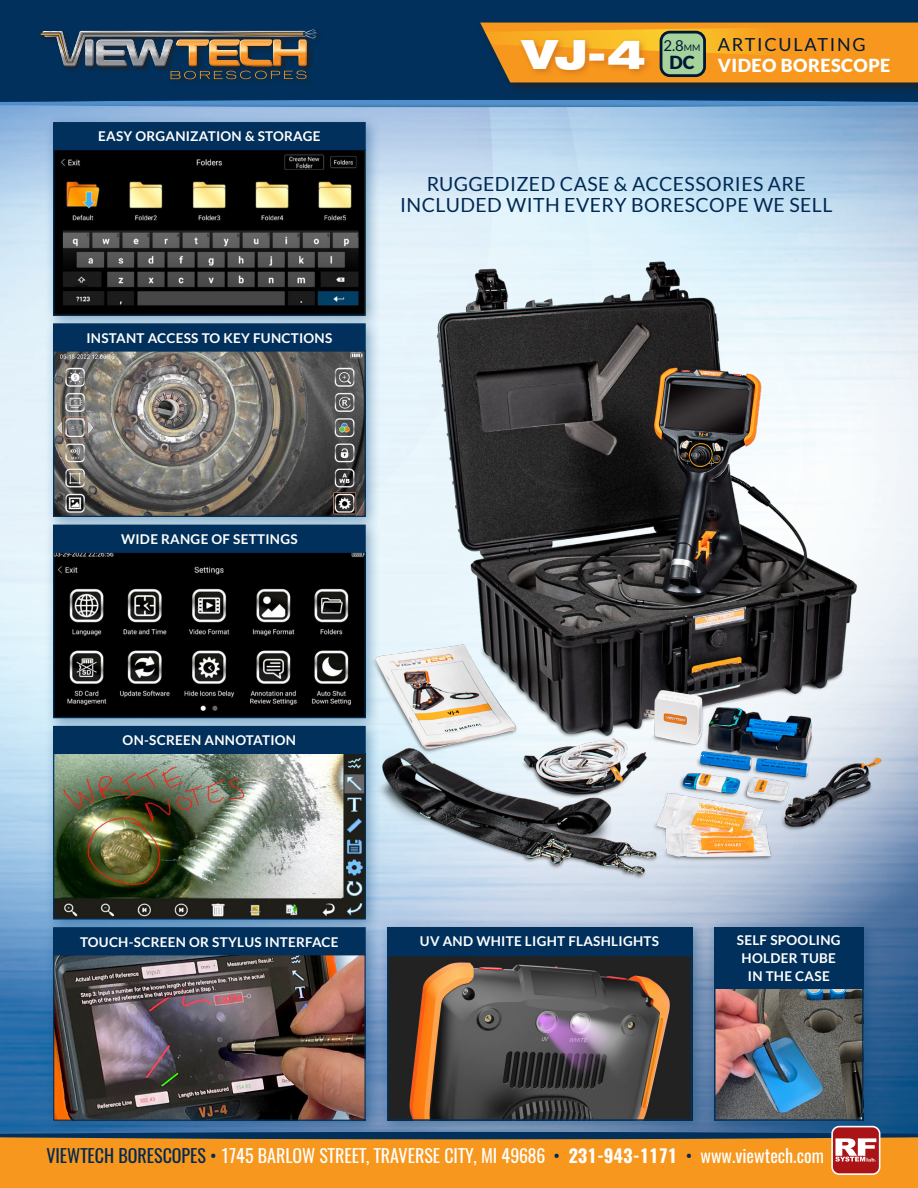
<style>
.page{position:relative;width:918px;height:1188px;background:#fff}
.page>*{position:absolute;margin:0;border:0;box-sizing:border-box;transform-origin:0 0}
.t1{font:900 expanded 40.5px "Helvetica Neue LT Std";color:#fff}
.t2{font:19.5px/21px "Lato";letter-spacing:.02em;color:#002953;text-align:center}
.t3{font:18px "Oswald";color:#fff}
.t4{font:900 18px/21.6px "Lato";letter-spacing:.025em;color:#fff}
.t5{font:900 18px "Lato";color:#001737}
.t6{font:15px "Lato";color:#001737}
.t7{font:700 13.5px/18px "Lato";letter-spacing:.02em;color:#fff;text-align:center}
.s1{font-weight:400;color:#001737}
.s2{font-size:9px}
.s3{color:#002953}
.s4{font-weight:700}
</style>
<div class="page">
<img style="left:0;top:108px;width:918px;height:1019px">
<div style="left:705px;top:918px;width:174px;height:218px;background:#00467e;opacity:.44"></div>
<img style="left:717px;top:988px;width:144px;height:130px">
<div style="left:714px;top:955px;width:150px;height:166px;border:2px solid #00305b"></div>
<div style="left:714px;top:927px;width:150px;height:61px;background:#00305b"></div>
<div style="left:0;top:0;width:918px;height:103px;background:#00305b"></div>
<div style="left:0;top:1134px;width:918px;height:54px;background:#f7971d"></div>
<svg style="left:0;top:1127px;width:918px;height:47px"></svg>
<div style="left:831px;top:1126px;width:49px;height:49px;border:2px solid #fff;border-radius:7px"></div>
<svg style="left:41px;top:29px;width:276px;height:50px"></svg>
<div style="left:44px;top:113px;width:337px;height:218px;background:#00467e;opacity:.44"></div>
<img style="left:55px;top:151px;width:309px;height:163px">
<div style="left:53px;top:149px;width:313px;height:167px;border:1px solid #00305b"></div>
<div style="left:54px;top:123px;width:311px;height:26px;background:#00305b"></div>
<div style="left:53px;top:122px;width:313px;height:28px;border:1px solid #00305b"></div>
<div style="left:44px;top:315px;width:337px;height:217px;background:#00467e;opacity:.44"></div>
<img style="left:55px;top:352px;width:298px;height:163px">
<div style="left:54px;top:324px;width:311px;height:27px;background:#00305b"></div>
<div style="left:53px;top:323px;width:313px;height:28px;border:1px solid #00305b"></div>
<div style="left:44px;top:516px;width:337px;height:218px;background:#00467e;opacity:.44"></div>
<img style="left:55px;top:554px;width:298px;height:162px">
<div style="left:54px;top:525px;width:311px;height:27px;background:#00305b"></div>
<div style="left:53px;top:525px;width:313px;height:28px;border:1px solid #00305b"></div>
<div style="left:44px;top:717px;width:337px;height:218px;background:#00467e;opacity:.44"></div>
<img style="left:55px;top:755px;width:309px;height:163px">
<div style="left:54px;top:726px;width:311px;height:27px;background:#00305b"></div>
<div style="left:53px;top:726px;width:313px;height:28px;border:1px solid #00305b"></div>
<div style="left:0;top:98px;width:918px;height:10px;background:#231f20;opacity:.76"></div>
<div style="left:378px;top:918px;width:329px;height:218px;background:#00467e;opacity:.44"></div>
<img style="left:390px;top:958px;width:299px;height:160px">
<div style="left:387px;top:955px;width:305px;height:166px;border:2px solid #00305b"></div>
<div style="left:387px;top:927px;width:305px;height:28px;background:#00305b"></div>
<div style="left:44px;top:919px;width:337px;height:217px;background:#00467e;opacity:.44"></div>
<img style="left:55px;top:956px;width:309px;height:163px">
<div style="left:53px;top:954px;width:313px;height:167px;border:1px solid #00305b"></div>
<div style="left:54px;top:928px;width:311px;height:27px;background:#00305b"></div>
<div style="left:53px;top:927px;width:313px;height:28px;border:1px solid #00305b"></div>
<div style="left:478px;top:19px;width:440px;height:77px;background:#231f20;opacity:.75"></div>
<svg style="left:480px;top:23px;width:438px;height:59px;background:#ea9621"></svg>
<div style="left:518px;top:36px;width:135px;height:42px;background:#ca6e1e;opacity:.75"></div>
<img style="left:353px;top:258px;width:564px;height:621px">
<div style="left:661px;top:32px;width:44px;height:44px;background:#a5d39b;border-radius:9px"></div>
<div style="left:660px;top:31px;width:46px;height:46px;border:3px solid #001737;border-radius:9px"></div>
<p class="t7" style="left:98px;top:127px;width:224px">EASY ORGANIZATION &amp; STORAGE</p>
<p class="t7" style="left:86px;top:329px;width:248px">INSTANT ACCESS TO KEY FUNCTIONS</p>
<p class="t1" style="left:523px;top:28px;width:125px">VJ-4</p>
<p class="t4" style="left:718px;top:33px;width:174px"><span class="s1">ARTICULATING<br></span>VIDEO BORESCOPE</p>
<p class="t6" style="left:663px;top:37px;width:39px">2.8<span class="s2">MM</span></p>
<p class="t5" style="left:669px;top:52px;width:27px">DC</p>
<p class="t2" style="left:400px;top:173px;width:434px">RUGGEDIZED CASE &amp; ACCESSORIES ARE<br>INCLUDED WITH EVERY BORESCOPE WE SELL</p>
<p class="t7" style="left:121px;top:530px;width:178px">WIDE RANGE OF SETTINGS</p>
<p class="t7" style="left:123px;top:731px;width:175px">ON-SCREEN ANNOTATION</p>
<p class="t7" style="left:80px;top:932px;width:260px">TOUCH-SCREEN OR STYLUS INTERFACE</p>
<p class="t7" style="left:420px;top:932px;width:241px">UV AND WHITE LIGHT FLASHLIGHTS</p>
<p class="t7" style="left:737px;top:931px;width:105px">SELF SPOOLING<br>HOLDER TUBE<br>IN THE CASE</p>
<p class="t3" style="left:46px;top:1140px;width:779px"><span class="s3">VIEWTECH BORESCOPES •</span> 1745 BARLOW STREET, TRAVERSE CITY, MI 49686 <span class="s3">•</span> <span class="s4">231-943-1171</span> <span class="s3">•</span> www.viewtech.com</p>
</div>
